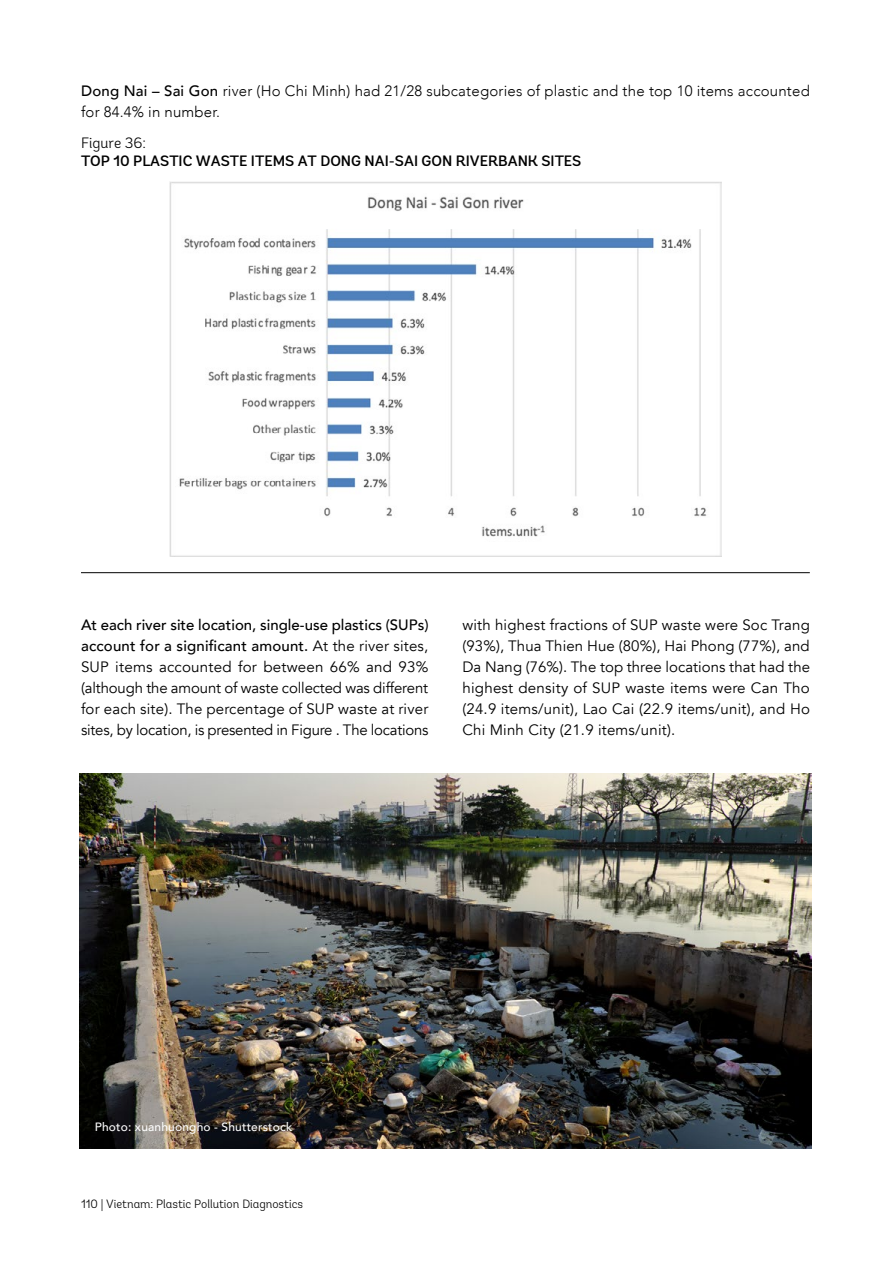
<style>
.page{position:relative;width:893px;height:1263px;background:#fff}
.page>*{position:absolute;margin:0;border:0;box-sizing:border-box;transform-origin:0 0}
.t1{font:15px/21px "Avenir";letter-spacing:.015em;color:#000;text-align:justify}
.t2{font:300 15px/21px "Avenir";letter-spacing:.015em;color:#000}
.t3{font:500 15px "Andes";color:#000}
.t4{font:300 15px "Andes";color:#000}
.t5{font:300 12px "Andes";color:#000}
.t6{font:500 12px "Avenir";letter-spacing:.015em;color:#fff}
.s1{font-weight:500}
</style>
<div class="page">
<hr style="left:81px;top:572px;width:729px;height:1px;background:#000">
<img style="left:169px;top:182px;width:552px;height:374px">
<img style="left:80px;top:774px;width:732px;height:374px">
<p class="t2" style="left:81px;top:80px;width:730px"><span class="s1">Dong Nai – Sai Gon</span> river (Ho Chi Minh) had 21/28 subcategories of plastic and the top 10 items accounted for 84.4% in number.</p>
<p class="t4" style="left:81px;top:134px;width:67px">Figure 36:</p>
<p class="t3" style="left:81px;top:151px;width:502px">TOP 10 PLASTIC WASTE ITEMS AT DONG NAI-SAI GON RIVERBANK SITES</p>
<p class="t1" style="left:81px;top:614px;width:349px"><span class="s1">At each river site location, single-use plastics (SUPs) account for a significant amount.</span> At the river sites, SUP items accounted for between 66% and 93% (although the amount of waste collected was different for each site). The percentage of SUP waste at river sites, by location, is presented in Figure . The locations</p>
<p class="t1" style="left:462px;top:614px;width:349px">with highest fractions of SUP waste were Soc Trang (93%), Thua Thien Hue (80%), Hai Phong (77%), and Da Nang (76%). The top three locations that had the highest density of SUP waste items were Can Tho (24.9 items/unit), Lao Cai (22.9 items/unit), and Ho Chi Minh City (21.9 items/unit).</p>
<p class="t6" style="left:95px;top:1116px;width:199px">Photo: xuanhuongho - Shutterstock</p>
<p class="t5" style="left:81px;top:1196px;width:224px">110 | Vietnam: Plastic Pollution Diagnostics</p>
</div>
